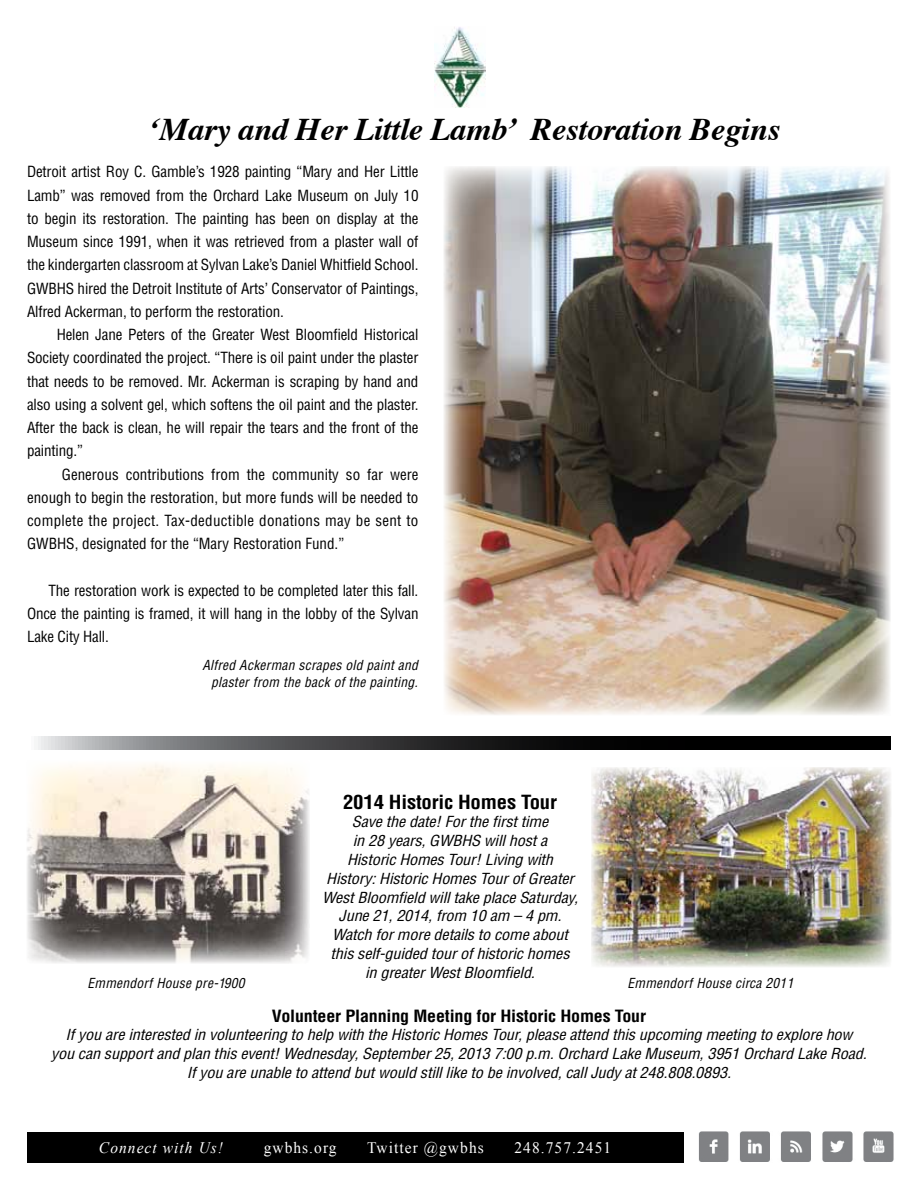
<style>
.page{position:relative;width:918px;height:1188px;background:#fff}
.page>*{position:absolute;margin:0;border:0;box-sizing:border-box;transform-origin:0 0}
.t1{font:italic 700 31.5px "Times";letter-spacing:-.01em;color:#000}
.t2{font:700 condensed 19.05px "Helvetica";letter-spacing:-.01em;color:#000;scale:1.09 1}
.t3{font:700 condensed 16.5px "Helvetica";letter-spacing:-.01em;color:#000;scale:1.09 1}
.t4{font:16.05px "Times New Roman";letter-spacing:.07em;color:#fff;scale:.96 1}
.t5{font:italic 16.05px "Times New Roman";letter-spacing:.07em;color:#fff;scale:.96 1}
.t6{font:condensed 15px/23.2px "Helvetica";letter-spacing:-.01em;color:#000;text-align:justify}
.t7{font:italic condensed 14.85px/18.8px "Helvetica";letter-spacing:-.01em;color:#000;text-align:center;scale:1.09 1}
.t8{font:italic condensed 13.5px/17.2px "Helvetica";letter-spacing:.02em;color:#000;text-align:right}
</style>
<div class="page">
<img style="left:444px;top:166px;width:447px;height:549px">
<img style="left:435px;top:27px;width:50px;height:81px">
<div style="left:27px;top:1132px;width:656px;height:30px;background:#000"></div>
<img style="left:698px;top:1131px;width:196px;height:31px">
<svg style="left:38px;top:736px;width:853px;height:14px;background:#383839"></svg>
<img style="left:591px;top:767px;width:300px;height:200px">
<img style="left:27px;top:763px;width:283px;height:200px">
<h1 class="t1" style="left:149px;top:100px;width:633px">‘Mary and Her Little Lamb’ Restoration Begins</h1>
<p class="t6" style="left:27px;top:160px;width:393px">Detroit artist Roy C. Gamble’s 1928 painting “Mary and Her Little Lamb” was removed from the Orchard Lake Museum on July 10 to begin its restoration. The painting has been on display at the Museum since 1991, when it was retrieved from a plaster wall of the kindergarten classroom at Sylvan Lake’s Daniel Whitfield School.<br>GWBHS hired the Detroit Institute of Arts’ Conservator of Paintings, Alfred Ackerman, to perform the restoration.</p>
<p class="t6" style="left:27px;top:323px;width:393px;text-indent:30px">Helen Jane Peters of the Greater West Bloomfield Historical Society coordinated the project. “There is oil paint under the plaster that needs to be removed. Mr. Ackerman is scraping by hand and also using a solvent gel, which softens the oil paint and the plaster.<br>After the back is clean, he will repair the tears and the front of the painting.”</p>
<p class="t6" style="left:27px;top:462px;width:393px;text-indent:35px">Generous contributions from the community so far were enough to begin the restoration, but more funds will be needed to complete the project. Tax-deductible donations may be sent to GWBHS, designated for the “Mary Restoration Fund.”</p>
<p class="t6" style="left:27px;top:579px;width:393px;text-indent:22px">The restoration work is expected to be completed later this fall.<br>Once the painting is framed, it will hang in the lobby of the Sylvan Lake City Hall.</p>
<p class="t8" style="left:202px;top:656px;width:217px">Alfred Ackerman scrapes old paint and plaster from the back of the painting.</p>
<p class="t2" style="left:343px;top:790px;width:198px">2014 Historic Homes Tour</p>
<p class="t7" style="left:322px;top:812px;width:237px">Save the date! For the first time<br>in 28 years, GWBHS will host a<br>Historic Homes Tour! Living with History: Historic Homes Tour of Greater West Bloomfield will take place Saturday, June 21, 2014, from 10 am – 4 pm.<br>Watch for more details to come about this self-guided tour of historic homes<br>in greater West Bloomfield.</p>
<p class="t8" style="left:87px;top:974px;width:159px">Emmendorf House pre-1900</p>
<p class="t8" style="left:627px;top:974px;width:167px">Emmendorf House circa 2011</p>
<p class="t3" style="left:272px;top:1005px;width:345px">Volunteer Planning Meeting for Historic Homes Tour</p>
<p class="t7" style="left:51px;top:1025px;width:750px">If you are interested in volunteering to help with the Historic Homes Tour, please attend this upcoming meeting to explore how<br>you can support and plan this event! Wednesday, September 25, 2013 7:00 p.m. Orchard Lake Museum, 3951 Orchard Lake Road.<br>If you are unable to attend but would still like to be involved, call Judy at 248.808.0893.</p>
<p class="t5" style="left:99px;top:1136px;width:131px">Connect with Us!</p>
<p class="t4" style="left:264px;top:1136px;width:78px">gwbhs.org</p>
<p class="t4" style="left:367px;top:1136px;width:123px">Twitter @gwbhs</p>
<p class="t4" style="left:514px;top:1136px;width:102px">248.757.2451</p>
</div>
